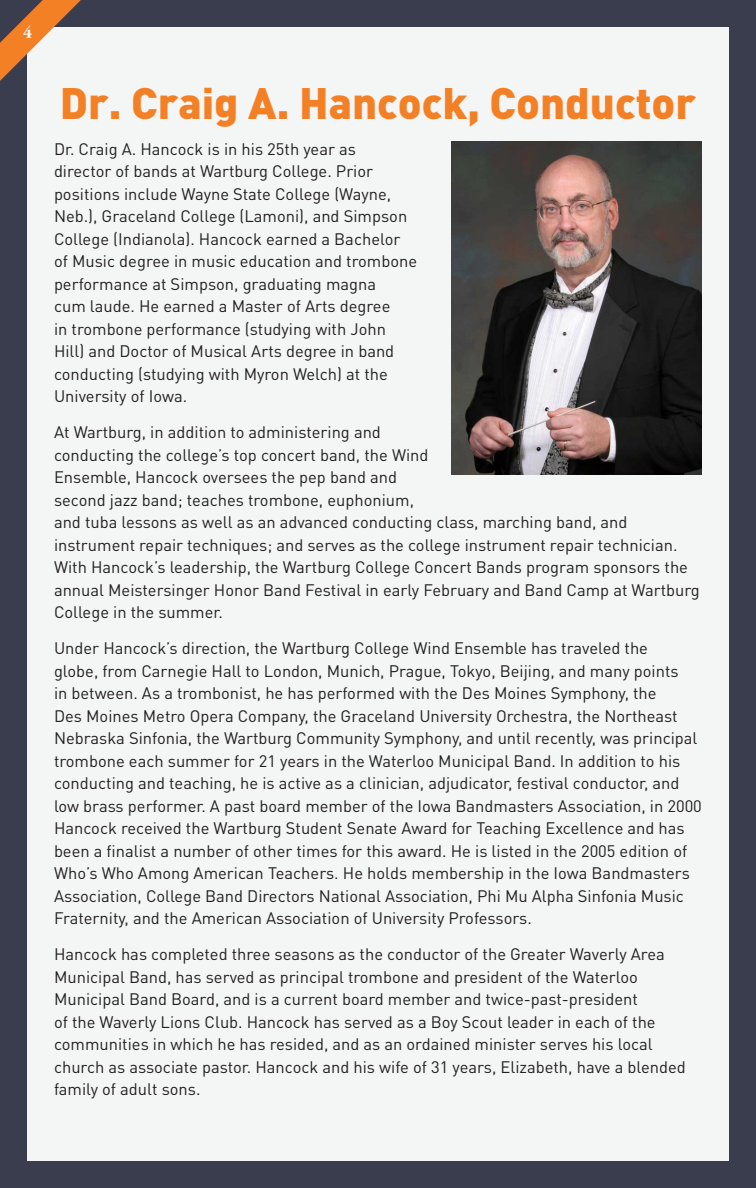
<style>
.page{position:relative;width:756px;height:1188px;background:#3a3d4e}
.page>*{position:absolute;margin:0;border:0;box-sizing:border-box;transform-origin:0 0}
.headers{font:900 43.5px "DINOT";color:#f48026}
.Centered_Section_of{font:700 18px "Garamond Premr Pro";color:#fff}
.Bodycopy{font:16.5px/22.5px "DINOT";color:#231f20}
</style>
<div class="page">
<div style="left:27px;top:27px;width:702px;height:1134px;background:#f4f5f5"></div>
<svg style="left:0;top:0;width:81px;height:81px"></svg>
<img style="left:452px;top:142px;width:250px;height:333px">
<p class="Centered_Section_of" style="left:23px;top:21px;width:11px">4</p>
<p class="headers" style="left:60px;top:74px;width:638px">Dr. Craig A. Hancock, Conductor</p>
<p class="Bodycopy" style="left:54px;top:137px;width:365px">Dr. Craig A. Hancock is in his 25th year as director of bands at Wartburg College. Prior positions include Wayne State College (Wayne, Neb.), Graceland College (Lamoni), and Simpson College (Indianola). Hancock earned a Bachelor of Music degree in music education and trombone performance at Simpson, graduating magna<br>cum laude. He earned a Master of Arts degree<br>in trombone performance (studying with John Hill) and Doctor of Musical Arts degree in band conducting (studying with Myron Welch) at the University of Iowa.</p>
<p class="Bodycopy" style="left:54px;top:421px;width:647px">At Wartburg, in addition to administering and<br>conducting the college’s top concert band, the Wind<br>Ensemble, Hancock oversees the pep band and<br>second jazz band; teaches trombone, euphonium,<br>and tuba lessons as well as an advanced conducting class, marching band, and instrument repair techniques; and serves as the college instrument repair technician.<br>With Hancock’s leadership, the Wartburg College Concert Bands program sponsors the annual Meistersinger Honor Band Festival in early February and Band Camp at Wartburg College in the summer.</p>
<p class="Bodycopy" style="left:54px;top:637px;width:649px">Under Hancock’s direction, the Wartburg College Wind Ensemble has traveled the<br>globe, from Carnegie Hall to London, Munich, Prague, Tokyo, Beijing, and many points<br>in between. As a trombonist, he has performed with the Des Moines Symphony, the<br>Des Moines Metro Opera Company, the Graceland University Orchestra, the Northeast Nebraska Sinfonia, the Wartburg Community Symphony, and until recently, was principal trombone each summer for 21 years in the Waterloo Municipal Band. In addition to his conducting and teaching, he is active as a clinician, adjudicator, festival conductor, and low brass performer. A past board member of the Iowa Bandmasters Association, in 2000<br>Hancock received the Wartburg Student Senate Award for Teaching Excellence and has been a finalist a number of other times for this award. He is listed in the 2005 edition of Who’s Who Among American Teachers. He holds membership in the Iowa Bandmasters Association, College Band Directors National Association, Phi Mu Alpha Sinfonia Music Fraternity, and the American Association of University Professors.</p>
<p class="Bodycopy" style="left:54px;top:943px;width:633px">Hancock has completed three seasons as the conductor of the Greater Waverly Area Municipal Band, has served as principal trombone and president of the Waterloo Municipal Band Board, and is a current board member and twice-past-president<br>of the Waverly Lions Club. Hancock has served as a Boy Scout leader in each of the communities in which he has resided, and as an ordained minister serves his local church as associate pastor. Hancock and his wife of 31 years, Elizabeth, have a blended family of adult sons.</p>
</div>
